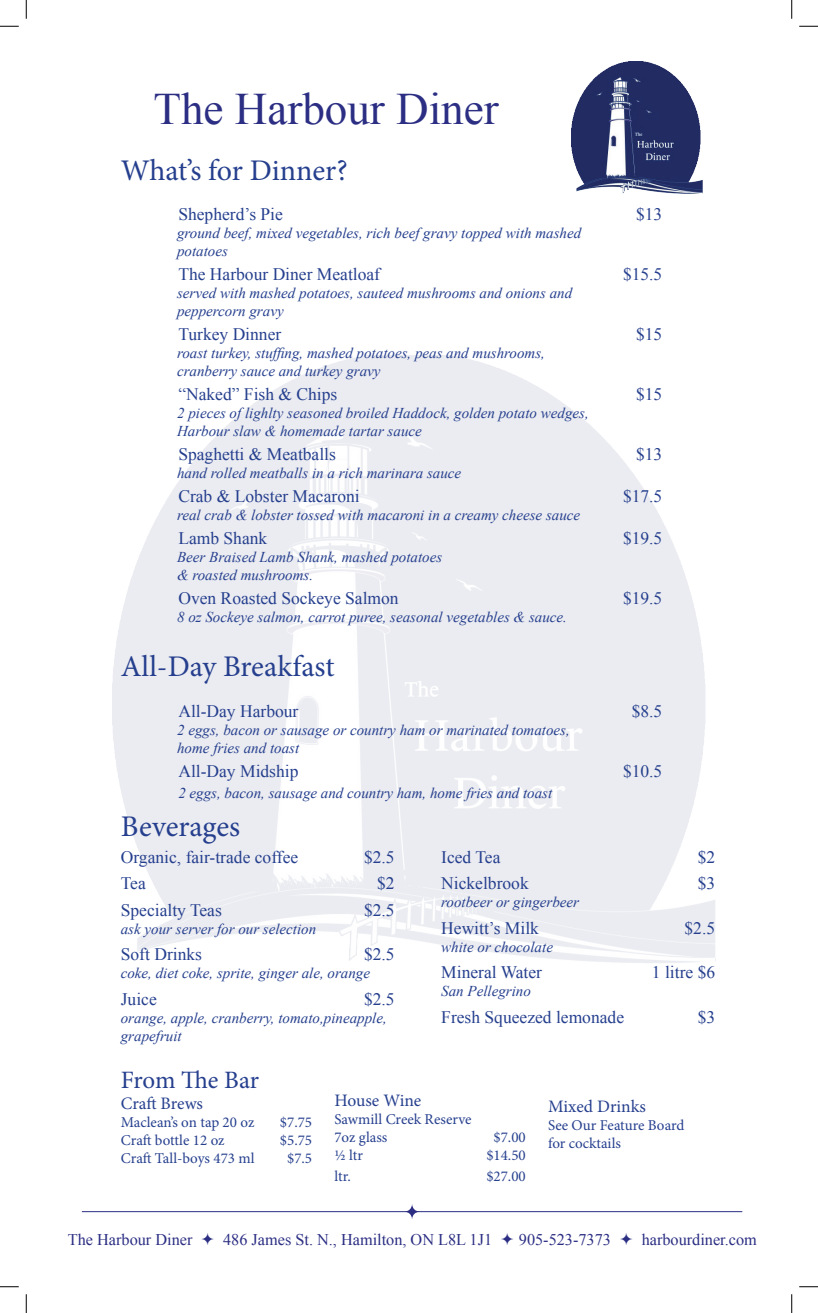
<style>
.page{position:relative;width:818px;height:1313px;background:#fff}
.page>*{position:absolute;margin:0;border:0;box-sizing:border-box;transform-origin:0 0}
.t1{font:45px "Times New Roman";color:#2b2e83}
.t2{font:30px "Minion Pro";color:#253f8e}
.t3{font:25px "Minion Pro";letter-spacing:-.01em;color:#253f8e}
.t4{font:17.5px "Times New Roman";color:#253f8e}
.t5{font:17.5px "Minion Pro";color:#253f8e}
.t6{font:16.25px "Times New Roman";color:#2b2e83}
.t7{font:italic 15px/18px "Times New Roman";color:#253f8e}
.t8{font:15px/18px "Minion Pro";color:#253f8e}
</style>
<div class="page">
<img style="left:571px;top:62px;width:131px;height:132px">
<hr style="left:82px;top:1211px;width:660px;height:1px;background:#2b2e83">
<svg style="left:405px;top:1204px;width:14px;height:15px"></svg>
<svg style="left:0;top:25px;width:19px;height:2px"></svg>
<svg style="left:799px;top:25px;width:19px;height:2px"></svg>
<svg style="left:0;top:1286px;width:19px;height:1px"></svg>
<svg style="left:799px;top:1286px;width:19px;height:1px"></svg>
<svg style="left:25px;top:0;width:2px;height:19px"></svg>
<svg style="left:25px;top:1294px;width:2px;height:18px"></svg>
<svg style="left:791px;top:0;width:1px;height:19px"></svg>
<svg style="left:791px;top:1294px;width:1px;height:18px"></svg>
<h1 class="t1" style="left:154px;top:79px;width:346px">The Harbour Diner</h1>
<h2 class="t2" style="left:121px;top:150px;width:228px">What’s for Dinner?</h2>
<p class="t4" style="left:178px;top:203px;width:106px">Shepherd’s Pie</p>
<p class="t4" style="left:636px;top:203px;width:28px">$13</p>
<p class="t7" style="left:177px;top:224px;width:405px">ground beef, mixed vegetables, rich beef gravy topped with mashed potatoes</p>
<p class="t4" style="left:178px;top:263px;width:203px">The Harbour Diner Meatloaf</p>
<p class="t4" style="left:623px;top:263px;width:41px">$15.5</p>
<p class="t7" style="left:177px;top:284px;width:396px">served with mashed potatoes, sauteed mushrooms and onions and peppercorn gravy</p>
<p class="t4" style="left:178px;top:322px;width:104px">Turkey Dinner</p>
<p class="t4" style="left:636px;top:322px;width:28px">$15</p>
<p class="t7" style="left:177px;top:344px;width:369px">roast turkey, stuffing, mashed potatoes, peas and mushrooms, cranberry sauce and turkey gravy</p>
<p class="t4" style="left:178px;top:382px;width:160px">“Naked” Fish &amp; Chips</p>
<p class="t4" style="left:636px;top:382px;width:28px">$15</p>
<p class="t7" style="left:177px;top:404px;width:413px">2 pieces of lighlty seasoned broiled Haddock, golden potato wedges,<br>Harbour slaw &amp; homemade tartar sauce</p>
<p class="t4" style="left:178px;top:442px;width:159px">Spaghetti &amp; Meatballs</p>
<p class="t4" style="left:636px;top:442px;width:28px">$13</p>
<p class="t7" style="left:177px;top:464px;width:286px">hand rolled meatballs in a rich marinara sauce</p>
<p class="t4" style="left:178px;top:484px;width:183px">Crab &amp; Lobster Macaroni</p>
<p class="t4" style="left:623px;top:484px;width:41px">$17.5</p>
<p class="t7" style="left:177px;top:506px;width:404px">real crab &amp; lobster tossed with macaroni in a creamy cheese sauce</p>
<p class="t4" style="left:178px;top:526px;width:90px">Lamb Shank</p>
<p class="t4" style="left:623px;top:526px;width:41px">$19.5</p>
<p class="t7" style="left:177px;top:547px;width:266px">Beer Braised Lamb Shank, mashed potatoes &amp; roasted mushrooms.</p>
<p class="t4" style="left:178px;top:586px;width:222px">Oven Roasted Sockeye Salmon</p>
<p class="t4" style="left:623px;top:586px;width:41px">$19.5</p>
<p class="t7" style="left:177px;top:607px;width:391px">8 oz Sockeye salmon, carrot puree, seasonal vegetables &amp; sauce.</p>
<h2 class="t2" style="left:121px;top:646px;width:215px">All-Day Breakfast</h2>
<p class="t4" style="left:178px;top:699px;width:122px">All-Day Harbour</p>
<p class="t4" style="left:631px;top:699px;width:32px">$8.5</p>
<p class="t7" style="left:177px;top:720px;width:394px">2 eggs, bacon or sausage or country ham or marinated tomatoes, home fries and toast</p>
<p class="t4" style="left:178px;top:759px;width:122px">All-Day Midship</p>
<p class="t4" style="left:623px;top:759px;width:41px">$10.5</p>
<p class="t7" style="left:178px;top:783px;width:375px">2 eggs, bacon, sausage and country ham, home fries and toast</p>
<h2 class="t2" style="left:121px;top:806px;width:121px">Beverages</h2>
<p class="t4" style="left:121px;top:845px;width:179px">Organic, fair-trade coffee</p>
<p class="t4" style="left:364px;top:845px;width:32px">$2.5</p>
<p class="t4" style="left:121px;top:871px;width:27px">Tea</p>
<p class="t4" style="left:377px;top:871px;width:19px">$2</p>
<p class="t4" style="left:121px;top:898px;width:102px">Specialty Teas</p>
<p class="t4" style="left:364px;top:898px;width:32px">$2.5</p>
<p class="t7" style="left:121px;top:919px;width:197px">ask your server for our selection</p>
<p class="t4" style="left:121px;top:942px;width:83px">Soft Drinks</p>
<p class="t4" style="left:364px;top:942px;width:32px">$2.5</p>
<p class="t7" style="left:121px;top:964px;width:251px">coke, diet coke, sprite, ginger ale, orange</p>
<p class="t4" style="left:121px;top:987px;width:37px">Juice</p>
<p class="t4" style="left:364px;top:987px;width:32px">$2.5</p>
<p class="t7" style="left:121px;top:1008px;width:267px">orange, apple, cranberry, tomato,pineapple, grapefruit</p>
<p class="t4" style="left:441px;top:845px;width:61px">Iced Tea</p>
<p class="t4" style="left:697px;top:845px;width:19px">$2</p>
<p class="t4" style="left:441px;top:871px;width:89px">Nickelbrook</p>
<p class="t4" style="left:697px;top:871px;width:19px">$3</p>
<p class="t7" style="left:441px;top:892px;width:139px">rootbeer or gingerbeer</p>
<p class="t4" style="left:441px;top:916px;width:99px">Hewitt’s Milk</p>
<p class="t4" style="left:684px;top:916px;width:32px">$2.5</p>
<p class="t7" style="left:441px;top:937px;width:113px">white or chocolate</p>
<p class="t4" style="left:441px;top:960px;width:102px">Mineral Water</p>
<p class="t4" style="left:652px;top:960px;width:65px">1 litre $6</p>
<p class="t7" style="left:441px;top:982px;width:91px">San Pellegrino</p>
<p class="t4" style="left:441px;top:1005px;width:184px">Fresh Squeezed lemonade</p>
<p class="t4" style="left:697px;top:1005px;width:19px">$3</p>
<h3 class="t3" style="left:121px;top:1063px;width:140px">From The Bar</h3>
<p class="t5" style="left:121px;top:1091px;width:84px">Craft Brews</p>
<p class="t8" style="left:121px;top:1113px;width:135px">Maclean’s on tap 20 oz</p>
<p class="t8" style="left:280px;top:1113px;width:34px">$7.75</p>
<p class="t8" style="left:121px;top:1131px;width:105px">Craft bottle 12 oz</p>
<p class="t8" style="left:280px;top:1131px;width:34px">$5.75</p>
<p class="t8" style="left:121px;top:1149px;width:135px">Craft Tall-boys 473 ml</p>
<p class="t8" style="left:287px;top:1149px;width:27px">$7.5</p>
<p class="t5" style="left:334px;top:1088px;width:88px">House Wine</p>
<p class="t8" style="left:334px;top:1110px;width:139px">Sawmill Creek Reserve<br>7oz glass</p>
<p class="t8" style="left:493px;top:1128px;width:34px">$7.00</p>
<p class="t8" style="left:334px;top:1146px;width:30px">½ ltr</p>
<p class="t8" style="left:486px;top:1146px;width:41px">$14.50</p>
<p class="t8" style="left:334px;top:1167px;width:18px">ltr.</p>
<p class="t8" style="left:486px;top:1167px;width:41px">$27.00</p>
<p class="t5" style="left:548px;top:1094px;width:99px">Mixed Drinks</p>
<p class="t8" style="left:548px;top:1116px;width:138px">See Our Feature Board for cocktails</p>
<p class="t6" style="left:68px;top:1228px;width:126px">The Harbour Diner</p>
<p class="t6" style="left:223px;top:1228px;width:270px">486 James St. N., Hamilton, ON L8L 1J1</p>
<p class="t6" style="left:519px;top:1228px;width:94px">905-523-7373</p>
<p class="t6" style="left:641px;top:1228px;width:117px">harbourdiner.com</p>
</div>
